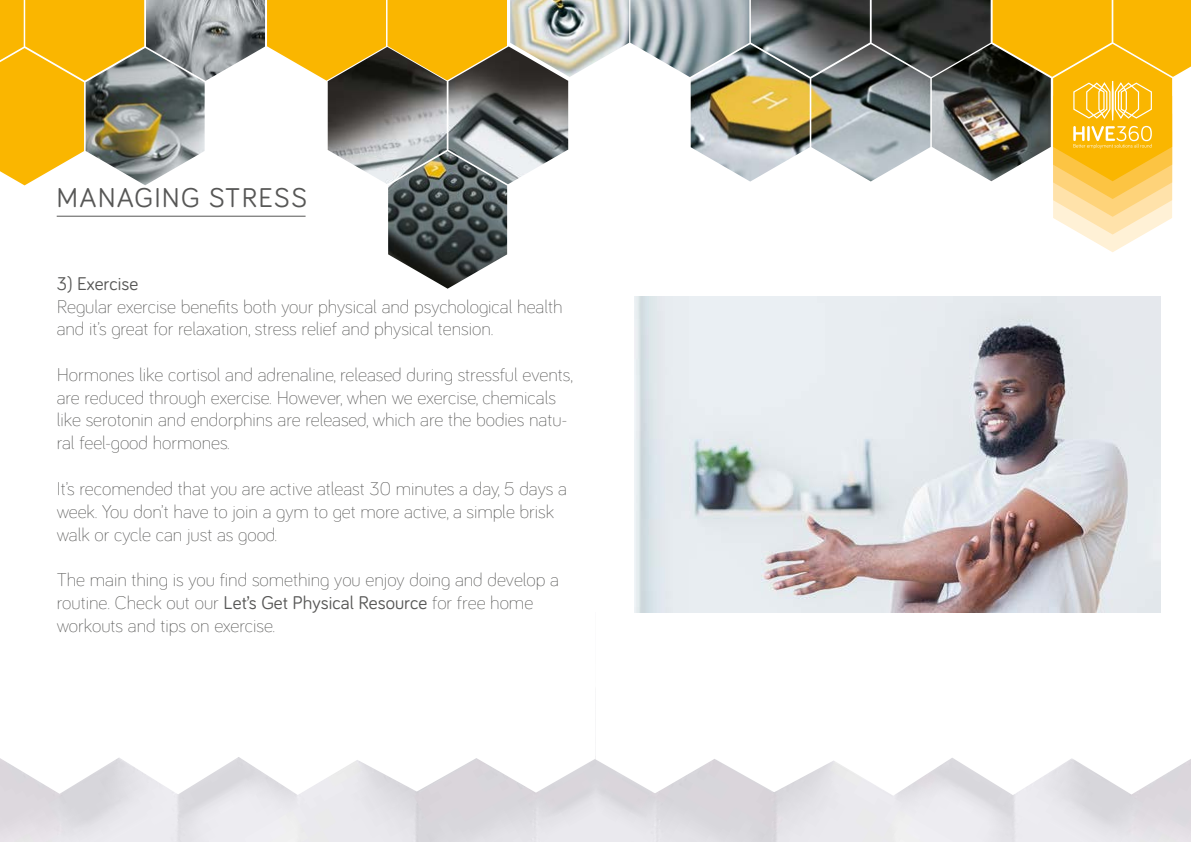
<style>
.page{position:relative;width:1191px;height:842px;background:#fff}
.page>*{position:absolute;margin:0;border:0;box-sizing:border-box;transform-origin:0 0}
.t1{font:28px "Bariol";letter-spacing:.05em;color:#575756}
.t2{font:300 19px/22.8px "Bariol";color:#575756}
.t3{font:19px "Bariol";color:#575756}
.s1{font-weight:400}
</style>
<div class="page">
<svg style="left:0;top:757px;width:595px;height:38px"></svg>
<svg style="left:595px;top:543px;width:596px;height:253px"></svg>
<svg style="left:267px;top:0;width:240px;height:81px;background:#fabc15"></svg>
<img style="left:146px;top:0;width:119px;height:81px">
<svg style="left:0;top:0;width:144px;height:185px;background:#fabc17"></svg>
<img style="left:86px;top:48px;width:119px;height:137px">
<img style="left:328px;top:46px;width:240px;height:243px">
<img style="left:690px;top:0;width:300px;height:182px">
<img style="left:510px;top:0;width:239px;height:77px">
<img style="left:931px;top:44px;width:61px;height:137px">
<svg style="left:992px;top:0;width:199px;height:252px"></svg>
<hr style="left:57px;top:216px;width:248px;height:1px;background:#575756">
<img style="left:634px;top:296px;width:526px;height:316px">
<h1 class="t1" style="left:57px;top:179px;width:252px">MANAGING STRESS</h1>
<p class="t3" style="left:57px;top:271px;width:83px">3) Exercise</p>
<p class="t2" style="left:57px;top:294px;width:507px;line-height:22.5px">Regular exercise benefits both your physical and psychological health and it’s great for relaxation, stress relief and physical tension.</p>
<p class="t2" style="left:57px;top:362px;width:518px">Hormones like cortisol and adrenaline, released during stressful events, are reduced through exercise. However, when we exercise, chemicals like serotonin and endorphins are released, which are the bodies natu&shy;ral feel-good hormones.</p>
<p class="t2" style="left:57px;top:476px;width:512px">It’s recomended that you are active atleast 30 minutes a day, 5 days a week. You don’t have to join a gym to get more active, a simple brisk walk or cycle can just as good.</p>
<p class="t2" style="left:57px;top:567px;width:504px">The main thing is you find something you enjoy doing and develop a routine. Check out our <span class="s1">Let’s Get Physical Resource</span> for free home workouts and tips on exercise.</p>
</div>
